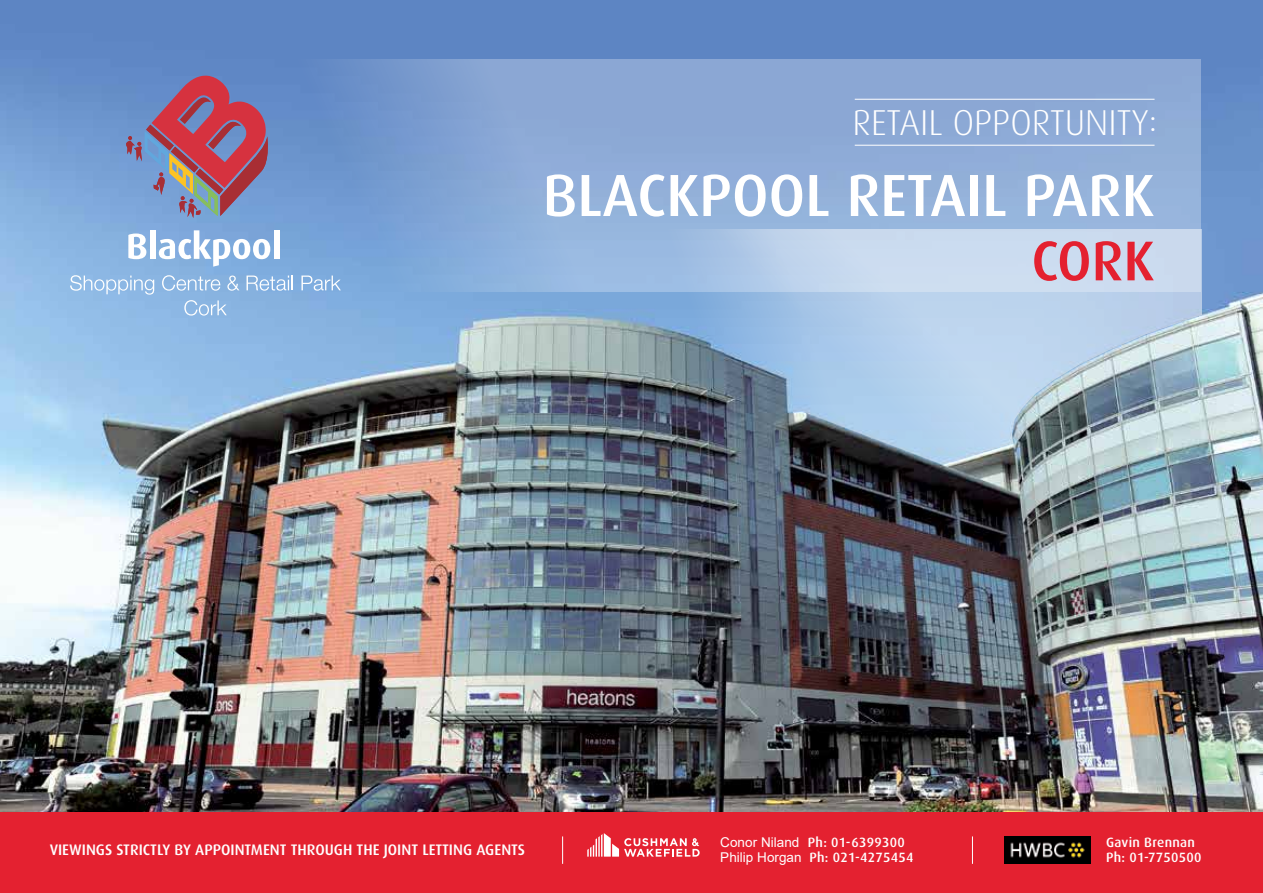
<style>
.page{position:relative;width:1263px;height:893px;background:#fff}
.page>*{position:absolute;margin:0;border:0;box-sizing:border-box;transform-origin:0 0}
.t1{font:500 59.55px "Dax";color:#fff}
.t2{font:500 56.1px "Dax";color:#e42130}
.t3{font:300 36px "Dax";color:#fff}
.t4{font:500 15.3px "Dax";color:#fff}
.t5{font:500 13.5px/15px "Dax";letter-spacing:.02em;color:#fff}
.s1{font-family:"Arial";font-weight:400}
</style>
<div class="page">
<img style="left:0;top:0;width:1263px;height:813px">
<svg style="left:74px;top:60px;width:1127px;height:232px;background:#87a7d6"></svg>
<svg style="left:630px;top:230px;width:571px;height:62px;background:#c0d4ec"></svg>
<img style="left:446px;top:292px;width:817px;height:496px">
<svg style="left:128px;top:233px;width:18px;height:26px"></svg>
<div style="left:150px;top:230px;width:6px;height:29px;background:#fff"></div>
<svg style="left:159px;top:230px;width:111px;height:37px"></svg>
<div style="left:274px;top:230px;width:5px;height:29px;background:#fff"></div>
<svg style="left:70px;top:275px;width:84px;height:20px;background:#a3c5e9"></svg>
<svg style="left:162px;top:275px;width:58px;height:16px"></svg>
<svg style="left:227px;top:276px;width:12px;height:15px"></svg>
<svg style="left:247px;top:276px;width:46px;height:15px"></svg>
<svg style="left:301px;top:276px;width:40px;height:15px"></svg>
<svg style="left:184px;top:300px;width:43px;height:16px"></svg>
<svg style="left:126px;top:76px;width:145px;height:142px;background:#907099"></svg>
<img style="left:146px;top:125px;width:28px;height:25px">
<img style="left:171px;top:147px;width:27px;height:25px">
<img style="left:196px;top:169px;width:24px;height:25px">
<img style="left:208px;top:122px;width:33px;height:27px">
<img style="left:220px;top:136px;width:51px;height:80px">
<img style="left:145px;top:131px;width:23px;height:41px">
<img style="left:169px;top:153px;width:24px;height:41px">
<img style="left:194px;top:175px;width:24px;height:41px">
<hr style="left:855px;top:145px;width:299px;height:1px;background:#fff">
<hr style="left:855px;top:99px;width:299px;height:1px;background:#fff">
<div style="left:0;top:813px;width:1263px;height:80px;background:#e42130"></div>
<svg style="left:562px;top:836px;width:1px;height:28px"></svg>
<svg style="left:587px;top:833px;width:113px;height:24px"></svg>
<img style="left:1004px;top:836px;width:86px;height:28px">
<svg style="left:972px;top:836px;width:1px;height:28px"></svg>
<h3 class="t3" style="left:853px;top:103px;width:306px">RETAIL OPPORTUNITY:</h3>
<h1 class="t1" style="left:543px;top:162px;width:613px">BLACKPOOL RETAIL PARK</h1>
<h2 class="t2" style="left:1031px;top:230px;width:125px">CORK</h2>
<p class="t5" style="left:720px;top:835px;width:195px"><span class="s1">Conor Niland</span> Ph: 01-6399300<br><span class="s1">Philip Horgan</span> Ph: 021-4275454</p>
<p class="t4" style="left:50px;top:841px;width:477px">VIEWINGS STRICTLY BY APPOINTMENT THROUGH THE JOINT LETTING AGENTS</p>
<p class="t5" style="left:1106px;top:835px;width:97px">Gavin Brennan<br>Ph: 01-7750500</p>
</div>
